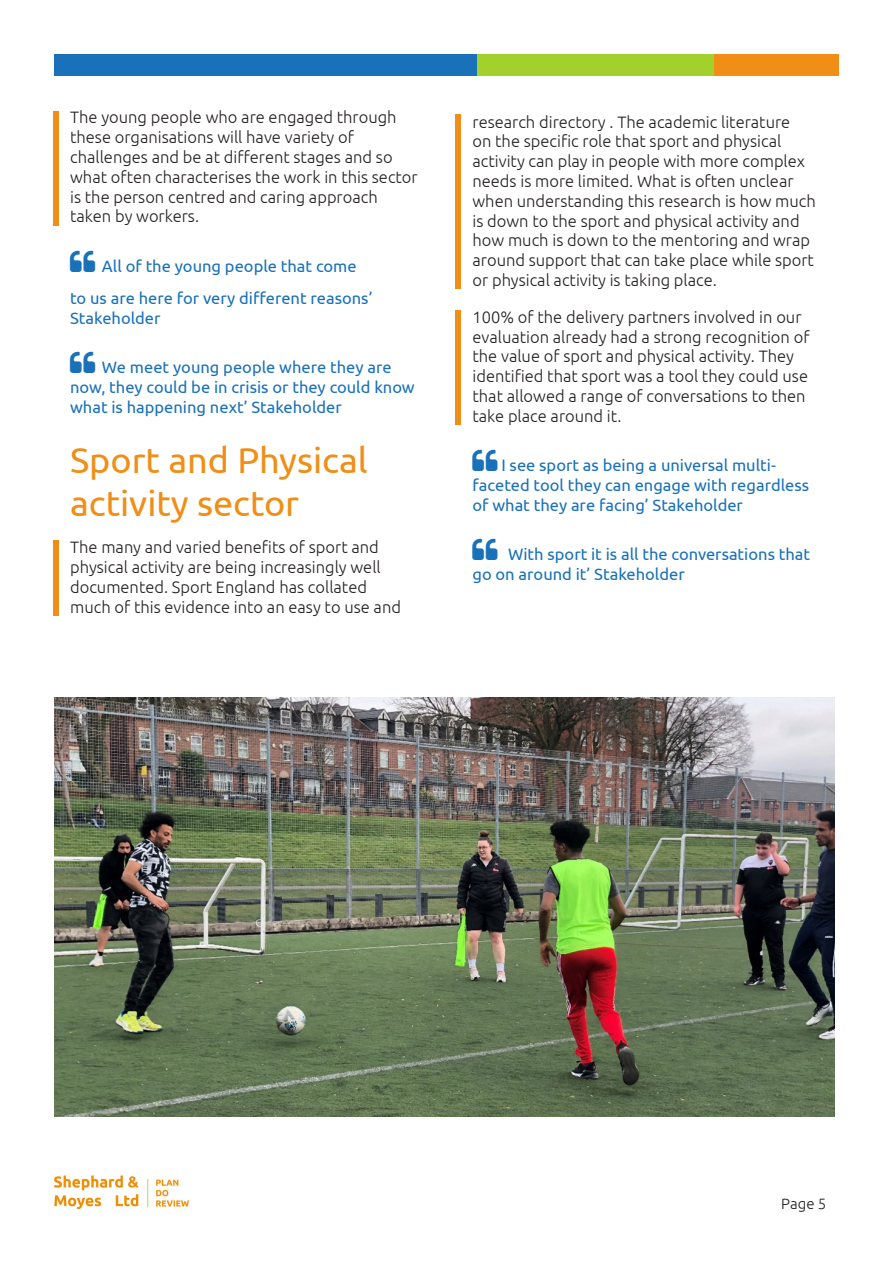
<style>
.page{position:relative;width:893px;height:1263px;background:#fff}
.page>*{position:absolute;margin:0;border:0;box-sizing:border-box;transform-origin:0 0}
.Orange_quote{font:36px/43.2px "Ubuntu";color:#f08e16}
.Orange_Bar_Left{font:300 16.5px/19.8px "Ubuntu";color:#231f20}
.t1{font:16.5px/19.8px "Ubuntu";color:#1971ba}
.t2{font:300 15px "Ubuntu";color:#231f20}
</style>
<div class="page">
<img style="left:54px;top:1175px;width:134px;height:34px">
<div style="left:54px;top:54px;width:423px;height:21px;background:#1971ba"></div>
<div style="left:477px;top:54px;width:237px;height:21px;background:#a2d12c"></div>
<div style="left:714px;top:54px;width:125px;height:21px;background:#f08e16"></div>
<div style="left:455px;top:115px;width:5px;height:174px;background:#f08e16"></div>
<div style="left:455px;top:310px;width:5px;height:115px;background:#f08e16"></div>
<div style="left:53px;top:111px;width:5px;height:114px;background:#f08e16"></div>
<div style="left:53px;top:540px;width:5px;height:76px;background:#f08e16"></div>
<img style="left:54px;top:697px;width:781px;height:419px">
<p class="Orange_Bar_Left" style="left:70px;top:107px;width:349px">The young people who are engaged through these organisations will have variety of challenges and be at different stages and so what often characterises the work in this sector is the person centred and caring approach taken by workers.</p>
<p class="t1" style="left:70px;top:249px;width:304px;line-height:32.4px;text-indent:32px">All of the young people that come to us are here for very different reasons’</p>
<p class="t1" style="left:70px;top:308px;width:92px">Stakeholder</p>
<p class="t1" style="left:70px;top:357px;width:346px;text-indent:32px">We meet young people where they are now, they could be in crisis or they could know what is happening next’ Stakeholder</p>
<p class="Orange_quote" style="left:70px;top:438px;width:299px">Sport and Physical activity sector</p>
<p class="Orange_Bar_Left" style="left:70px;top:537px;width:332px">The many and varied benefits of sport and physical activity are being increasingly well documented. Sport England has collated much of this evidence into an easy to use and</p>
<p class="Orange_Bar_Left" style="left:472px;top:111px;width:345px">research directory . The academic literature<br>on the specific role that sport and physical activity can play in people with more complex needs is more limited. What is often unclear when understanding this research is how much is down to the sport and physical activity and how much is down to the mentoring and wrap around support that can take place while sport or physical activity is taking place.</p>
<p class="Orange_Bar_Left" style="left:472px;top:307px;width:338px">100% of the delivery partners involved in our evaluation already had a strong recognition of the value of sport and physical activity. They identified that sport was a tool they could use that allowed a range of conversations to then take place around it.</p>
<p class="t1" style="left:472px;top:455px;width:338px;text-indent:29px">I see sport as being a universal multi&shy;faceted tool they can engage with regardless of what they are facing’ Stakeholder</p>
<p class="t1" style="left:472px;top:544px;width:339px;text-indent:36px">With sport it is all the conversations that go on around it’ Stakeholder</p>
<p class="t2" style="left:781px;top:1195px;width:47px">Page 5</p>
</div>
